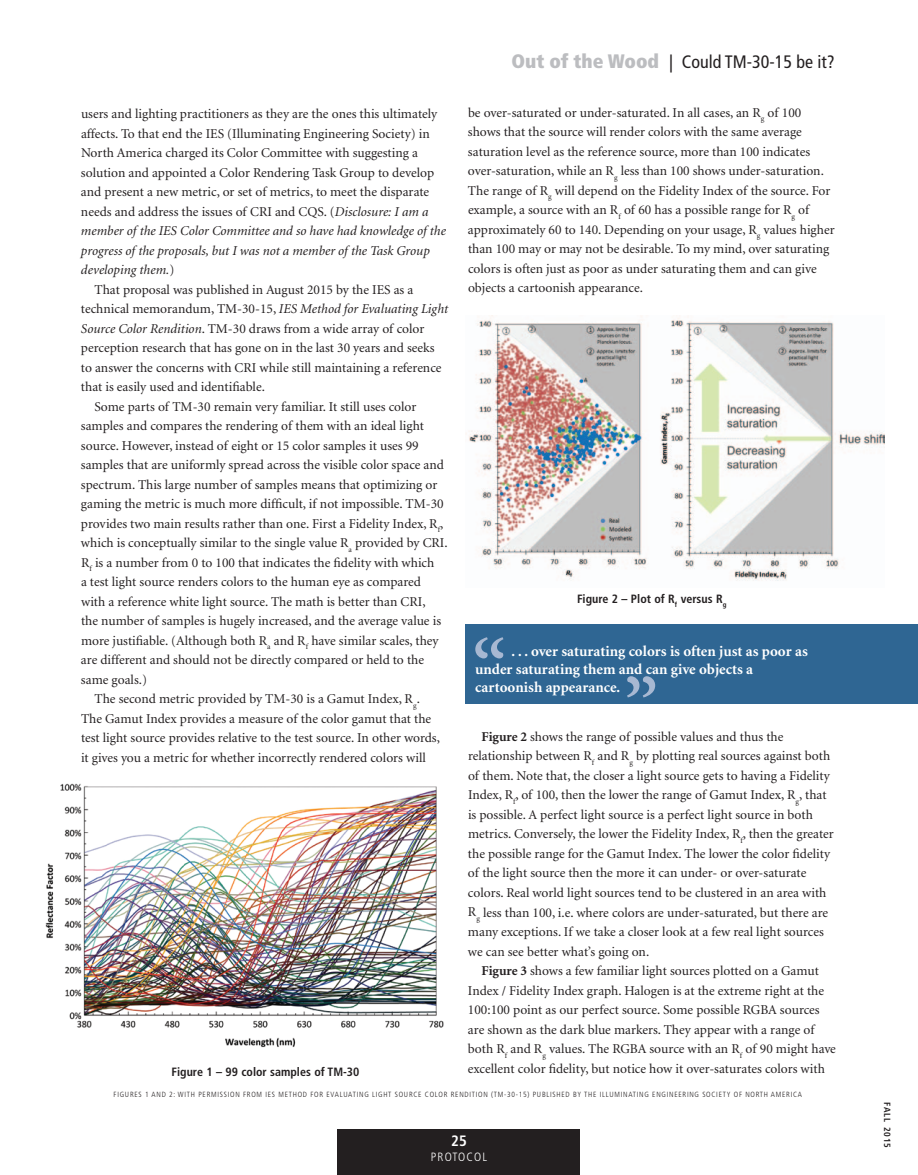
<style>
.page{position:relative;width:918px;height:1175px;background:#fff}
.page>*{position:absolute;margin:0;border:0;box-sizing:border-box;transform-origin:0 0}
.t1{font:600 76.95px "Minion";color:#a7b8d2}
.t2{font:condensed 18px "Frutiger";color:#231f20}
.t3{font:700 15px/18px "Minion";color:#fff}
.t4{font:700 condensed 15px "Frutiger";color:#fff}
.t5{font:13.5px/19.5px "Minion";color:#231f20}
.t6{font:italic 13.5px "Minion";color:#231f20}
.t7{font:700 condensed 12px "Frutiger";color:#231f20}
.t8{font:300 condensed 12px "Frutiger";letter-spacing:.1em;color:#fff}
.t9{font:700 condensed 9px "Frutiger";letter-spacing:.1em;color:#231f20}
.t10{font:300 condensed 7.5px "Frutiger";letter-spacing:.1em;color:#231f20}
.s1{font-style:italic}
.s2{font-style:normal}
.s3{font-weight:900;font-size:19.5px;color:#bcbdc0}
.s4{font-weight:700}
</style>
<div class="page">
<div style="left:338px;top:1129px;width:242px;height:45px;background:#231f20"></div>
<div style="left:466px;top:624px;width:452px;height:80px;background:#2f6693"></div>
<img style="left:45px;top:783px;width:399px;height:265px">
<img style="left:466px;top:316px;width:418px;height:265px">
<p class="t5" style="left:81px;top:105px;width:358px">users and lighting practitioners as they are the ones this ultimately</p>
<p class="t5" style="left:81px;top:124px;width:350px">affects. To that end the IES (Illuminating Engineering Society) in</p>
<p class="t5" style="left:81px;top:144px;width:338px">North America charged its Color Committee with suggesting a</p>
<p class="t5" style="left:81px;top:163px;width:355px">solution and appointed a Color Rendering Task Group to develop</p>
<p class="t5" style="left:81px;top:183px;width:350px">and present a new metric, or set of metrics, to meet the disparate</p>
<p class="t5" style="left:81px;top:202px;width:349px">needs and address the issues of CRI and CQS. (<span class="s1">Disclosure: I am a</span></p>
<p class="t6" style="left:81px;top:224px;width:367px">member of the IES Color Committee and so have had knowledge of the</p>
<p class="t6" style="left:81px;top:244px;width:350px">progress of the proposals, but I was not a member of the Task Group</p>
<p class="t6" style="left:81px;top:263px;width:95px">developing them.<span class="s2">)</span></p>
<p class="t5" style="left:94px;top:280px;width:320px">That proposal was published in August 2015 by the IES as a</p>
<p class="t5" style="left:81px;top:300px;width:369px">technical memorandum, TM -30-15, <span class="s1">IES Method for Evaluating Light</span></p>
<p class="t5" style="left:81px;top:319px;width:345px"><span class="s1">Source Color Rendition</span>. TM -30 draws from a wide array of color</p>
<p class="t5" style="left:81px;top:339px;width:355px">perception research that has gone on in the last 30 years and seeks</p>
<p class="t5" style="left:81px;top:358px;width:362px">to answer the concerns with CRI while still maintaining a reference</p>
<p class="t5" style="left:81px;top:377px;width:185px">that is easily used and identifiable.</p>
<p class="t5" style="left:94px;top:397px;width:323px">Some parts of TM -30 remain very familiar. It still uses color</p>
<p class="t5" style="left:81px;top:416px;width:345px">samples and compares the rendering of them with an ideal light</p>
<p class="t5" style="left:81px;top:436px;width:339px">source. However, instead of eight or 15 color samples it uses 99</p>
<p class="t5" style="left:81px;top:455px;width:365px">samples that are uniformly spread across the visible color space and</p>
<p class="t5" style="left:81px;top:475px;width:358px">spectrum. This large number of samples means that optimizing or</p>
<p class="t5" style="left:81px;top:494px;width:364px">gaming the metric is much more difficult, if not impossible. TM -30</p>
<p class="t5" style="left:81px;top:514px;width:364px">provides two main results rather than one. First a Fidelity Index, R<sub>f</sub>,</p>
<p class="t5" style="left:81px;top:534px;width:368px">which is conceptually similar to the single value R<sub>a</sub> provided by CRI.</p>
<p class="t5" style="left:81px;top:553px;width:355px">R<sub>f</sub> is a number from 0 to 100 that indicates the fidelity with which</p>
<p class="t5" style="left:81px;top:573px;width:342px">a test light source renders colors to the human eye as compared</p>
<p class="t5" style="left:81px;top:592px;width:346px">with a reference white light source. The math is better than CRI,</p>
<p class="t5" style="left:81px;top:612px;width:362px">the number of samples is hugely increased, and the average value is</p>
<p class="t5" style="left:81px;top:631px;width:360px">more justifiable. (Although both R<sub>a</sub> and R<sub>f</sub> have similar scales, they</p>
<p class="t5" style="left:81px;top:651px;width:345px">are different and should not be directly compared or held to the</p>
<p class="t5" style="left:81px;top:670px;width:68px">same goals.)</p>
<p class="t5" style="left:94px;top:690px;width:327px">The second metric provided by TM -30 is a Gamut Index, R<sub>g</sub>.</p>
<p class="t5" style="left:81px;top:709px;width:352px">The Gamut Index provides a measure of the color gamut that the</p>
<p class="t5" style="left:81px;top:729px;width:360px">test light source provides relative to the test source. In other words,</p>
<p class="t5" style="left:81px;top:748px;width:346px">it gives you a metric for whether incorrectly rendered colors will</p>
<p class="t7" style="left:172px;top:1064px;width:189px">Figure 1 – 99 color samples of TM-30</p>
<h2 class="t2" style="left:511px;top:51px;width:325px"><span class="s3">Out of the Wood</span> | Could TM-30-15 be it?</h2>
<p class="t5" style="left:468px;top:103px;width:368px">be over-saturated or under-saturated. In all cases, an R<sub>g</sub> of 100 shows that the source will render colors with the same average saturation level as the reference source, more than 100 indicates over-saturation, while an R<sub>g</sub> less than 100 shows under-saturation.<br>The range of R<sub>g</sub> will depend on the Fidelity Index of the source. For example, a source with an R<sub>f</sub> of 60 has a possible range for R<sub>g</sub> of approximately 60 to 140. Depending on your usage, R<sub>g</sub> values higher than 100 may or may not be desirable. To my mind, over saturating colors is often just as poor as under saturating them and can give objects a cartoonish appearance.</p>
<p class="t7" style="left:577px;top:591px;width:151px">Figure 2 – Plot of R<sub>f</sub> versus R<sub>g</sub></p>
<h1 class="t1" style="left:472px;top:628px;width:37px">“</h1>
<p class="t3" style="left:475px;top:678px;width:147px">cartoonish appearance.</p>
<h1 class="t1" style="left:659px;top:706px;width:37px;rotate:-180deg">“</h1>
<p class="t3" style="left:475px;top:642px;width:334px;text-indent:36px">. . . over saturating colors is often just as poor as under saturating them and can give objects a</p>
<p class="t5" style="left:468px;top:727px;width:367px;text-indent:14px"><span class="s4">Figure 2</span> shows the range of possible values and thus the relationship between R<sub>f</sub> and R<sub>g</sub> by plotting real sources against both of them. Note that, the closer a light source gets to having a Fidelity Index, R<sub>f</sub>, of 100, then the lower the range of Gamut Index, R<sub>g</sub>, that is possible. A perfect light source is a perfect light source in both metrics. Conversely, the lower the Fidelity Index, R<sub>f</sub>, then the greater the possible range for the Gamut Index. The lower the color fidelity of the light source then the more it can under- or over-saturate colors. Real world light sources tend to be clustered in an area with R<sub>g</sub> less than 100, i.e. where colors are under-saturated, but there are many exceptions. If we take a closer look at a few real light sources we can see better what’s going on.</p>
<p class="t5" style="left:468px;top:961px;width:369px;text-indent:14px"><span class="s4">Figure 3</span> shows a few familiar light sources plotted on a Gamut Index / Fidelity Index graph. Halogen is at the extreme right at the 100:100 point as our perfect source. Some possible RGBA sources are shown as the dark blue markers. They appear with a range of both R<sub>f</sub> and R<sub>g</sub> values. The RGBA source with an R<sub>f</sub> of 90 might have excellent color fidelity, but notice how it over-saturates colors with</p>
<p class="t10" style="left:114px;top:1089px;width:135px">FIGURES 1 AND 2: WITH PERMISSION FRO</p>
<p class="t10" style="left:257px;top:1089px;width:13px">M IES</p>
<p class="t10" style="left:278px;top:1089px;width:37px">METHOD FOR</p>
<p class="t10" style="left:326px;top:1089px;width:382px">EVALUATING LIGHT SOURCE COLOR RENDITION (TM-30-15) PUBLISHED BY THE ILLUMINATING ENGINEERING SOC</p>
<p class="t10" style="left:716px;top:1089px;width:35px">IETY OF NORT</p>
<p class="t10" style="left:764px;top:1089px;width:40px">H AMERICA</p>
<p class="t4" style="left:451px;top:1132px;width:17px">25</p>
<p class="t8" style="left:431px;top:1150px;width:57px">PROTOCOL</p>
<p class="t9" style="left:893px;top:1102px;width:47px;rotate:90deg">Fall 2015</p>
</div>
